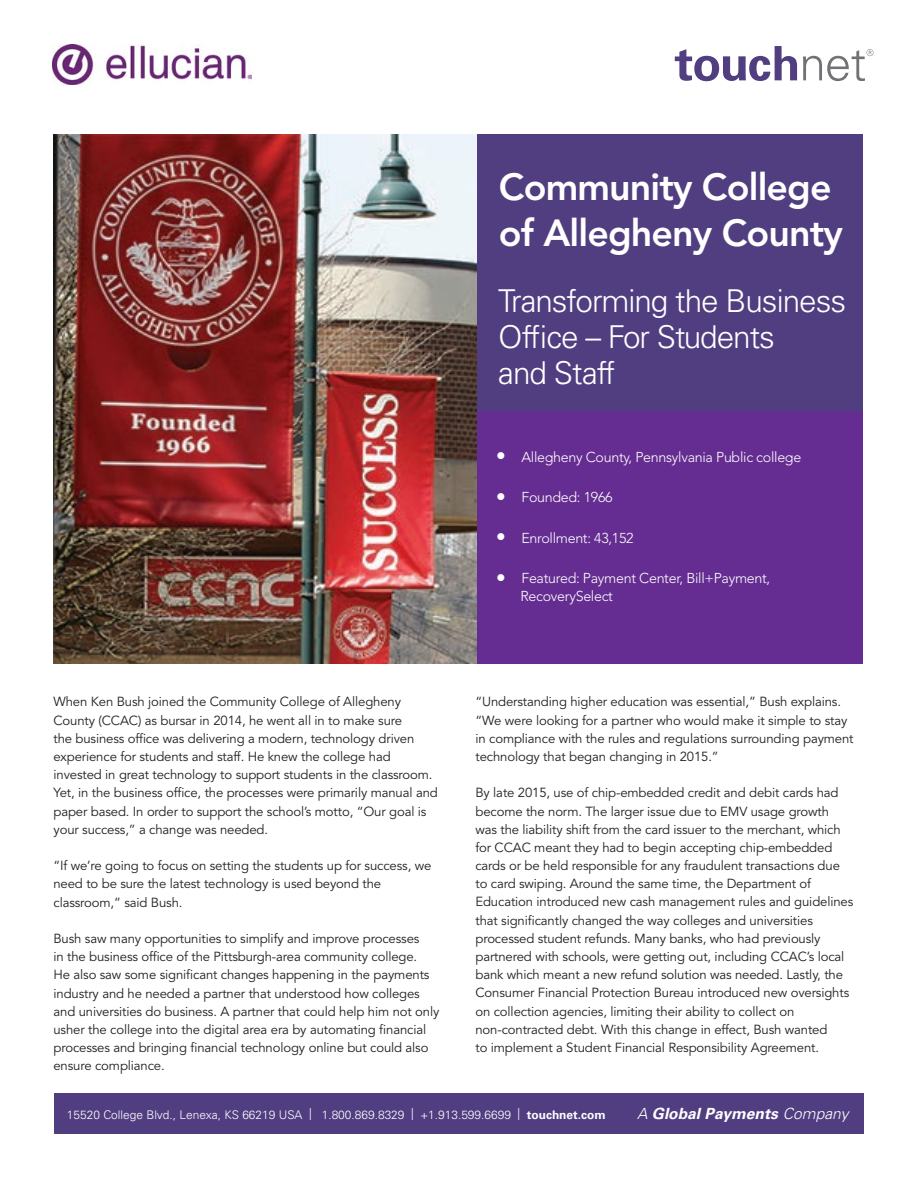
<style>
.page{position:relative;width:918px;height:1188px;background:#fff}
.page>*{position:absolute;margin:0;border:0;box-sizing:border-box;transform-origin:0 0}
.t1{font:800 37.5px/46.5px "Avenir LT Std";letter-spacing:-.025em;color:#fff}
.t2{font:300 31.5px/36px "Univers LT Std";letter-spacing:-.03em;color:#fff}
.t3{font:italic 700 15.45px "Univers LT Std";color:#fff}
.t4{font:300 14.25px/18px "Avenir LT Std";letter-spacing:-.02em;color:#fff}
.t5{font:13.2px/18.1px "Avenir LT Std";letter-spacing:-.01em;color:#231f20}
.t6{font:300 11.85px "Univers LT Std";color:#fff}
.s1{font-weight:700}
.s2{font-weight:300}
</style>
<div class="page">
<svg style="left:675px;top:46px;width:122px;height:35px"></svg>
<svg style="left:803px;top:49px;width:70px;height:32px"></svg>
<div style="left:477px;top:135px;width:386px;height:277px;background:#513e81"></div>
<div style="left:477px;top:412px;width:386px;height:252px;background:#652d91"></div>
<div style="left:54px;top:1093px;width:810px;height:41px;background:#513e81"></div>
<img style="left:54px;top:134px;width:422px;height:530px">
<img style="left:53px;top:44px;width:199px;height:41px">
<h1 class="t1" style="left:499px;top:163px;width:346px">Community College of Allegheny County</h1>
<h2 class="t2" style="left:498px;top:282px;width:349px">Transforming the Business<br>Office – For Students<br>and Staff</h2>
<p class="t4" style="left:496px;top:448px;width:306px">● Allegheny County, Pennsylvania Public college</p>
<p class="t4" style="left:496px;top:488px;width:118px">● Founded: 1966</p>
<p class="t4" style="left:496px;top:529px;width:139px">● Enrollment: 43,152</p>
<p class="t4" style="left:520px;top:569px;width:251px;text-indent:-24px">● Featured: Payment Center, Bill+Payment,<br>RecoverySelect</p>
<p class="t5" style="left:53px;top:693px;width:386px">When Ken Bush joined the Community College of Allegheny County (CCAC) as bursar in 2014, he went all in to make sure<br>the business office was delivering a modern, technology driven experience for students and staff. He knew the college had invested in great technology to support students in the classroom.<br>Yet, in the business office, the processes were primarily manual and paper based. In order to support the school’s motto, “Our goal is your success,” a change was needed.</p>
<p class="t5" style="left:53px;top:857px;width:379px">“If we’re going to focus on setting the students up for success, we need to be sure the latest technology is used beyond the classroom,” said Bush.</p>
<p class="t5" style="left:53px;top:930px;width:387px">Bush saw many opportunities to simplify and improve processes<br>in the business office of the Pittsburgh-area community college.<br>He also saw some significant changes happening in the payments industry and he needed a partner that understood how colleges and universities do business. A partner that could help him not only usher the college into the digital area era by automating financial processes and bringing financial technology online but could also ensure compliance.</p>
<p class="t5" style="left:475px;top:693px;width:380px">“Understanding higher education was essential,” Bush explains. “We were looking for a partner who would make it simple to stay in compliance with the rules and regulations surrounding payment technology that began changing in 2015.”</p>
<p class="t5" style="left:475px;top:784px;width:379px">By late 2015, use of chip-embedded credit and debit cards had become the norm. The larger issue due to EMV usage growth was the liability shift from the card issuer to the merchant, which for CCAC meant they had to begin accepting chip-embedded cards or be held responsible for any fraudulent transactions due to card swiping. Around the same time, the Department of Education introduced new cash management rules and guidelines that significantly changed the way colleges and universities processed student refunds. Many banks, who had previously partnered with schools, were getting out, including CCAC’s local bank which meant a new refund solution was needed. Lastly, the Consumer Financial Protection Bureau introduced new oversights on collection agencies, limiting their ability to collect on non-contracted debt. With this change in effect, Bush wanted<br>to implement a Student Financial Responsibility Agreement.</p>
<p class="t6" style="left:67px;top:1107px;width:540px">15520 College Blvd., Lenexa, KS 66219 USA | 1.800.869.8329 | +1.913.599.6699 | <span class="s1">touchnet.com</span></p>
<p class="t3" style="left:637px;top:1105px;width:213px"><span class="s2">A</span> Global Payments <span class="s2">Company</span></p>
</div>
